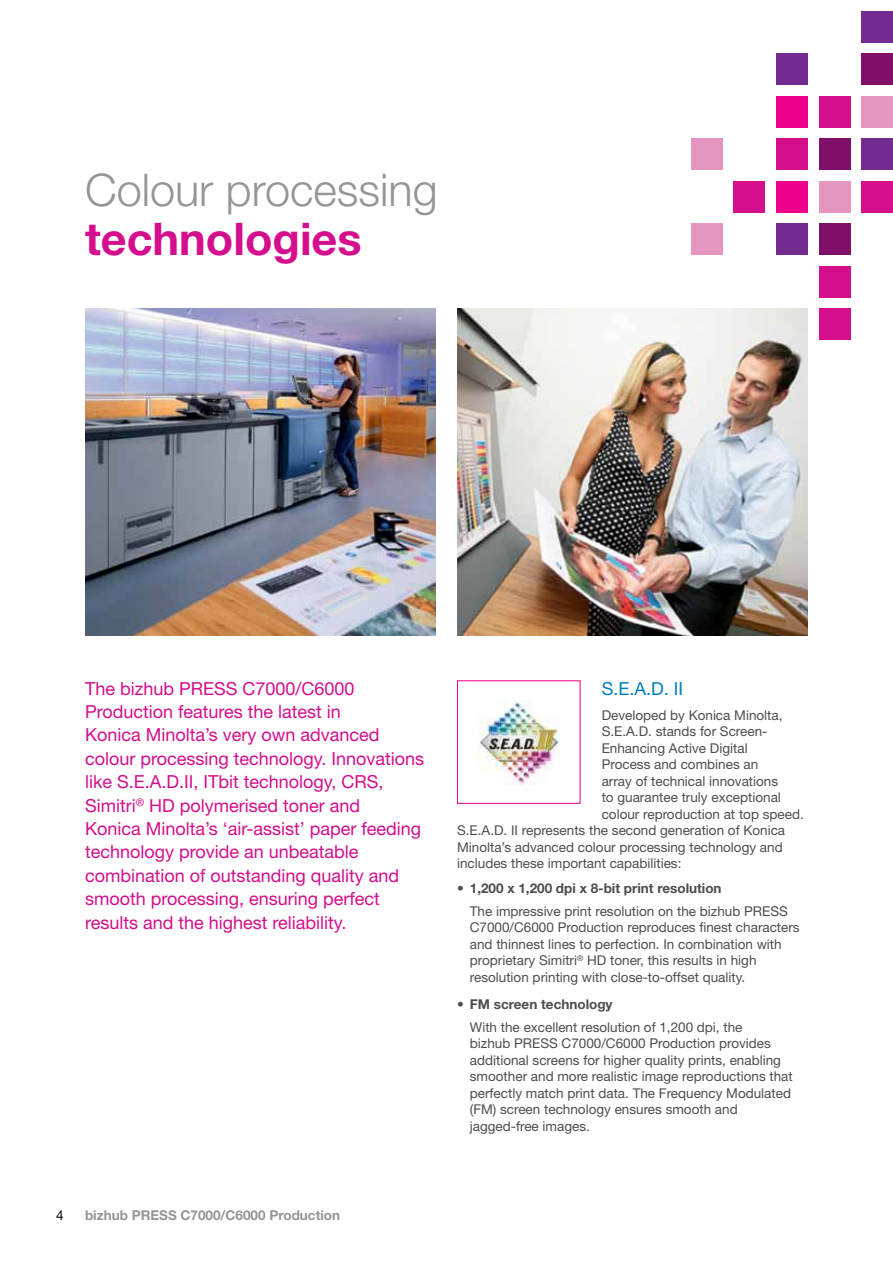
<style>
.page{position:relative;width:893px;height:1263px;background:#fff}
.page>*{position:absolute;margin:0;border:0;box-sizing:border-box;transform-origin:0 0}
.t1{font:300 45px "Helvetica Neue";color:#939598}
.t2{font:700 45px "Helvetica Neue";color:#d40e8c}
.t3{font:18px/23.4px "Helvetica Neue";color:#d40e8c}
.t4{font:18px "Helvetica Neue";color:#007dc5}
.t5{font:13.5px/16.5px "Helvetica Neue";color:#4d4d4f}
.t6{font:700 13.5px "Helvetica Neue";color:#4d4d4f}
.t7{font:700 13.5px "Helvetica Neue";color:#939598}
.t8{font:13.5px "Helvetica Neue";color:#000}
</style>
<div class="page">
<div style="left:861px;top:11px;width:32px;height:32px;background:#732b90"></div>
<div style="left:861px;top:53px;width:32px;height:32px;background:#800f69"></div>
<div style="left:776px;top:53px;width:32px;height:32px;background:#732b90"></div>
<div style="left:861px;top:96px;width:32px;height:32px;background:#e496c1"></div>
<div style="left:819px;top:96px;width:31px;height:32px;background:#d40e8c"></div>
<div style="left:776px;top:96px;width:32px;height:32px;background:#ec008c"></div>
<div style="left:861px;top:138px;width:32px;height:32px;background:#732b90"></div>
<div style="left:819px;top:138px;width:31px;height:32px;background:#800f69"></div>
<div style="left:776px;top:138px;width:32px;height:32px;background:#d40e8c"></div>
<div style="left:691px;top:138px;width:32px;height:32px;background:#e496c1"></div>
<div style="left:861px;top:181px;width:32px;height:32px;background:#d40e8c"></div>
<div style="left:819px;top:181px;width:31px;height:32px;background:#e496c1"></div>
<div style="left:776px;top:181px;width:32px;height:32px;background:#ec008c"></div>
<div style="left:733px;top:181px;width:32px;height:32px;background:#d40e8c"></div>
<div style="left:819px;top:223px;width:31px;height:32px;background:#800f69"></div>
<div style="left:776px;top:223px;width:32px;height:32px;background:#732b90"></div>
<div style="left:691px;top:223px;width:32px;height:32px;background:#e496c1"></div>
<div style="left:819px;top:266px;width:31px;height:32px;background:#d40e8c"></div>
<div style="left:819px;top:308px;width:31px;height:32px;background:#d40e8c"></div>
<img style="left:457px;top:308px;width:351px;height:328px">
<img style="left:85px;top:308px;width:351px;height:328px">
<img style="left:478px;top:700px;width:81px;height:84px">
<div style="left:457px;top:680px;width:123px;height:124px;border:1px solid #ec008c"></div>
<h1 class="t1" style="left:85px;top:162px;width:354px">Colour processing</h1>
<h1 class="t2" style="left:85px;top:211px;width:278px">technologies</h1>
<p class="t3" style="left:85px;top:676px;width:341px">The bizhub PRESS C7000/C6000<br>Production features the latest in<br>Konica Minolta’s very own advanced colour processing technology. Innovations like S.E.A.D.II, ITbit technology, CRS, Simitri<sup>®</sup> HD polymerised toner and<br>Konica Minolta’s ‘air-assist’ paper feeding technology provide an unbeatable combination of outstanding quality and smooth processing, ensuring perfect results and the highest reliability.</p>
<h2 class="t4" style="left:602px;top:677px;width:83px">S.E.A.D. II</h2>
<p class="t5" style="left:602px;top:706px;width:182px">Developed by Konica Minolta,</p>
<p class="t5" style="left:602px;top:723px;width:167px">S.E.A.D. stands for Screen-</p>
<p class="t5" style="left:602px;top:739px;width:148px">Enhancing Active Digital</p>
<p class="t5" style="left:602px;top:756px;width:158px">Process and combines an</p>
<p class="t5" style="left:602px;top:772px;width:178px">array of technical innovations</p>
<p class="t5" style="left:602px;top:789px;width:181px">to guarantee truly exceptional</p>
<p class="t5" style="left:602px;top:805px;width:204px">colour reproduction at top speed.</p>
<p class="t5" style="left:457px;top:822px;width:330px">S.E.A.D. II represents the second generation of Konica</p>
<p class="t5" style="left:457px;top:838px;width:327px">Minolta’s advanced colour processing technology and</p>
<p class="t5" style="left:457px;top:855px;width:226px">includes these important capabilities:</p>
<p class="t6" style="left:457px;top:880px;width:266px">• 1,200 x 1,200 dpi x 8-bit print resolution</p>
<p class="t5" style="left:470px;top:903px;width:331px">The impressive print resolution on the bizhub PRESS C7000/C6000 Production reproduces finest characters and thinnest lines to perfection. In combination with proprietary Simitri<sup>®</sup> HD toner, this results in high resolution printing with close-to-offset quality.</p>
<p class="t6" style="left:457px;top:996px;width:157px">• FM screen technology</p>
<p class="t5" style="left:470px;top:1019px;width:324px">With the excellent resolution of 1,200 dpi, the<br>bizhub PRESS C7000/C6000 Production provides additional screens for higher quality prints, enabling smoother and more realistic image reproductions that perfectly match print data. The Frequency Modulated (FM) screen technology ensures smooth and jagged-free images.</p>
<p class="t8" style="left:56px;top:1207px;width:9px">4</p>
<p class="t7" style="left:85px;top:1207px;width:257px">bizhub PRESS C7000/C6000 Production</p>
</div>
